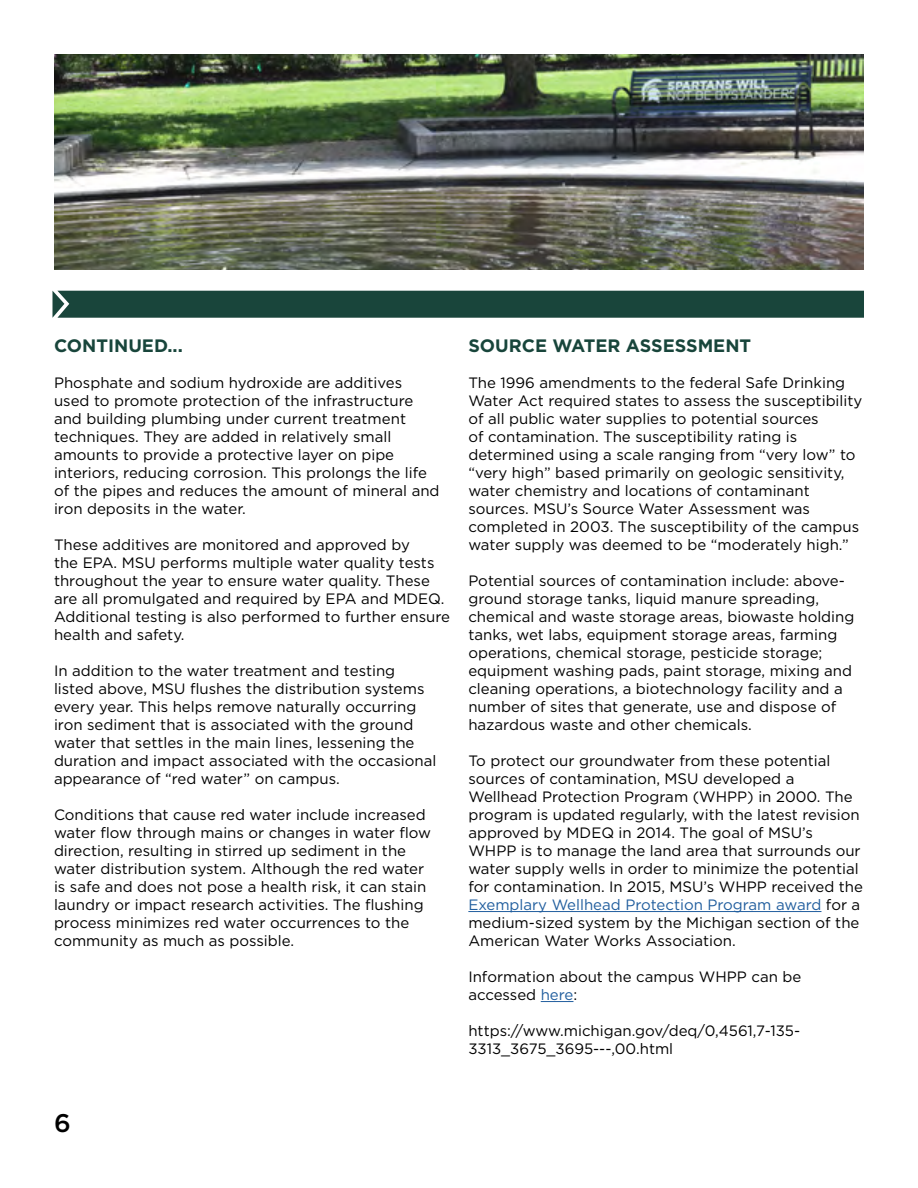
<style>
.page{position:relative;width:918px;height:1188px;background:#fff}
.page>*{position:absolute;margin:0;border:0;box-sizing:border-box;transform-origin:0 0}
.t1{font:500 25.5px "Gotham";color:#000}
.t2{font:700 18px "Gotham";color:#18453b}
.t3{font:15px/18px "Gotham";color:#000}
.s1{color:#215e9e}
</style>
<div class="page">
<img style="left:54px;top:54px;width:810px;height:216px">
<hr style="left:468px;top:911px;width:353px;height:1px;background:#215e9e">
<hr style="left:541px;top:1001px;width:32px;height:1px;background:#215e9e">
<div style="left:53px;top:291px;width:811px;height:27px;background:#19453b"></div>
<p class="t2" style="left:54px;top:334px;width:130px">CONTINUED...</p>
<p class="t3" style="left:54px;top:373px;width:387px">Phosphate and sodium hydroxide are additives used to promote protection of the infrastructure and building plumbing under current treatment techniques. They are added in relatively small amounts to provide a protective layer on pipe interiors, reducing corrosion. This prolongs the life of the pipes and reduces the amount of mineral and iron deposits in the water.</p>
<p class="t3" style="left:54px;top:535px;width:398px">These additives are monitored and approved by<br>the EPA. MSU performs multiple water quality tests throughout the year to ensure water quality. These are all promulgated and required by EPA and MDEQ.<br>Additional testing is also performed to further ensure health and safety.</p>
<p class="t3" style="left:54px;top:661px;width:384px">In addition to the water treatment and testing listed above, MSU flushes the distribution systems every year. This helps remove naturally occurring iron sediment that is associated with the ground water that settles in the main lines, lessening the duration and impact associated with the occasional appearance of “red water” on campus.</p>
<p class="t3" style="left:54px;top:805px;width:379px">Conditions that cause red water include increased water flow through mains or changes in water flow direction, resulting in stirred up sediment in the water distribution system. Although the red water is safe and does not pose a health risk, it can stain laundry or impact research activities. The flushing process minimizes red water occurrences to the community as much as possible.</p>
<p class="t2" style="left:468px;top:334px;width:284px">SOURCE WATER ASSESSMENT</p>
<p class="t3" style="left:468px;top:373px;width:396px">The 1996 amendments to the federal Safe Drinking Water Act required states to assess the susceptibility of all public water supplies to potential sources<br>of contamination. The susceptibility rating is determined using a scale ranging from “very low” to “very high” based primarily on geologic sensitivity, water chemistry and locations of contaminant sources. MSU’s Source Water Assessment was completed in 2003. The susceptibility of the campus water supply was deemed to be “moderately high.”</p>
<p class="t3" style="left:468px;top:571px;width:388px">Potential sources of contamination include: above&shy;ground storage tanks, liquid manure spreading, chemical and waste storage areas, biowaste holding tanks, wet labs, equipment storage areas, farming operations, chemical storage, pesticide storage; equipment washing pads, paint storage, mixing and cleaning operations, a biotechnology facility and a number of sites that generate, use and dispose of hazardous waste and other chemicals.</p>
<p class="t3" style="left:468px;top:751px;width:396px">To protect our groundwater from these potential sources of contamination, MSU developed a Wellhead Protection Program (WHPP) in 2000. The program is updated regularly, with the latest revision approved by MDEQ in 2014. The goal of MSU’s WHPP is to manage the land area that surrounds our water supply wells in order to minimize the potential for contamination. In 2015, MSU’s WHPP received the <span class="s1">Exemplary Wellhead Protection Program award</span> for a medium-sized system by the Michigan section of the American Water Works Association.</p>
<p class="t3" style="left:468px;top:967px;width:334px">Information about the campus WHPP can be accessed <span class="s1">here</span>:</p>
<p class="t3" style="left:468px;top:1021px;width:333px">https://www.michigan.gov/deq/0,4561,7-135-<br>3313_3675_3695---,00.html</p>
<h1 class="t1" style="left:54px;top:1107px;width:18px">6</h1>
</div>
